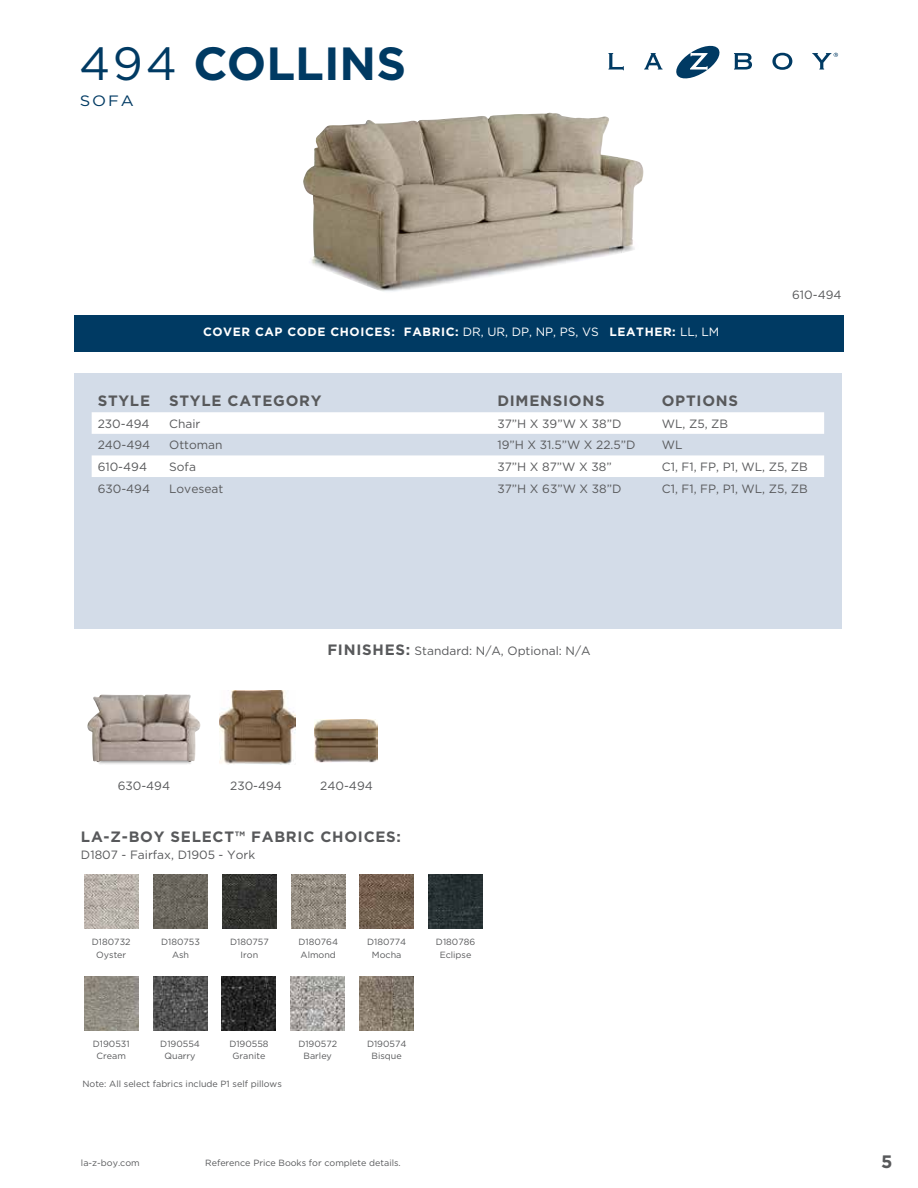
<style>
.page{position:relative;width:918px;height:1188px;background:#fff}
.page>*{position:absolute;margin:0;border:0;box-sizing:border-box;transform-origin:0 0}
.t1{font:700 46.5px "Gotham";color:#003a63}
.t2{font:700 18px "Gotham";color:#58595b}
.t3{font:700 15px "Gotham";letter-spacing:.05em;color:#58595b}
.t4{font:15px "Gotham";color:#003a63;scale:1.1 1}
.t5{font:12px "Gotham";color:#58595b}
.t6{font:700 12px "Gotham";letter-spacing:.05em;color:#fff}
.t7{font:9px/12.6px "Gotham";color:#58595b;text-align:center}
.s1{font-weight:400}
.s2{font-weight:700;font-size:15px}
</style>
<div class="page">
<svg style="left:608px;top:53px;width:16px;height:17px"></svg>
<svg style="left:644px;top:53px;width:19px;height:17px"></svg>
<svg style="left:676px;top:45px;width:44px;height:34px"></svg>
<svg style="left:734px;top:53px;width:18px;height:17px"></svg>
<svg style="left:772px;top:53px;width:20px;height:17px"></svg>
<svg style="left:812px;top:53px;width:26px;height:17px"></svg>
<svg style="left:98px;top:745px;width:94px;height:19px"></svg>
<img style="left:84px;top:976px;width:54px;height:54px">
<img style="left:222px;top:976px;width:54px;height:54px">
<img style="left:360px;top:976px;width:54px;height:54px">
<img style="left:153px;top:976px;width:54px;height:54px">
<img style="left:291px;top:976px;width:54px;height:54px">
<img style="left:303px;top:113px;width:341px;height:179px">
<img style="left:315px;top:720px;width:62px;height:43px">
<img style="left:219px;top:691px;width:77px;height:73px">
<img style="left:87px;top:694px;width:79px;height:68px">
<img style="left:84px;top:875px;width:54px;height:54px">
<img style="left:222px;top:875px;width:54px;height:54px">
<img style="left:154px;top:875px;width:54px;height:54px">
<img style="left:291px;top:875px;width:54px;height:54px">
<img style="left:429px;top:875px;width:54px;height:54px">
<img style="left:360px;top:875px;width:54px;height:54px">
<div style="left:74px;top:374px;width:768px;height:255px;background:#d3dce8"></div>
<div style="left:74px;top:315px;width:770px;height:36px;background:#003a63"></div>
<svg style="left:92px;top:412px;width:732px;height:65px;fill:#fff"></svg>
<h1 class="t1" style="left:79px;top:33px;width:328px"><span class="s1">494</span> COLLINS</h1>
<p class="t4" style="left:80px;top:91px;width:50px">SOFA</p>
<p class="t6" style="left:203px;top:324px;width:518px">COVER CAP CODE CHOICES: FABRIC: <span class="s1">DR, UR, DP, NP, PS, VS</span> LEATHER: <span class="s1">LL, LM</span></p>
<p class="t5" style="left:792px;top:287px;width:51px">610-494</p>
<p class="t3" style="left:98px;top:391px;width:54px">STYLE</p>
<p class="t3" style="left:169px;top:391px;width:154px">STYLE CATEGORY</p>
<p class="t3" style="left:497px;top:391px;width:109px">DIMENSIONS</p>
<p class="t3" style="left:662px;top:391px;width:78px">OPTIONS</p>
<p class="t5" style="left:98px;top:416px;width:53px">230-494</p>
<p class="t5" style="left:169px;top:416px;width:33px">Chair</p>
<p class="t5" style="left:497px;top:416px;width:126px">37”H X 39”W X 38”D</p>
<p class="t5" style="left:662px;top:416px;width:68px">WL, Z5, ZB</p>
<p class="t5" style="left:98px;top:438px;width:54px">240-494</p>
<p class="t5" style="left:169px;top:438px;width:55px">Ottoman</p>
<p class="t5" style="left:497px;top:438px;width:140px">19”H X 31.5”W X 22.5”D</p>
<p class="t5" style="left:662px;top:438px;width:22px">WL</p>
<p class="t5" style="left:98px;top:459px;width:51px">610-494</p>
<p class="t5" style="left:169px;top:459px;width:28px">Sofa</p>
<p class="t5" style="left:497px;top:459px;width:116px">37”H X 87”W X 38”</p>
<p class="t5" style="left:662px;top:459px;width:148px">C1, F1, FP, P1, WL, Z5, ZB</p>
<p class="t5" style="left:98px;top:481px;width:54px">630-494</p>
<p class="t5" style="left:169px;top:481px;width:56px">Loveseat</p>
<p class="t5" style="left:497px;top:481px;width:126px">37”H X 63”W X 38”D</p>
<p class="t5" style="left:662px;top:481px;width:148px">C1, F1, FP, P1, WL, Z5, ZB</p>
<p class="t5" style="left:327px;top:643px;width:265px"><span class="s2">FINISHES:</span> Standard: N/A, Optional: N/A</p>
<p class="t5" style="left:118px;top:778px;width:54px">630-494</p>
<p class="t5" style="left:230px;top:778px;width:53px">230-494</p>
<p class="t5" style="left:320px;top:778px;width:54px">240-494</p>
<p class="t3" style="left:81px;top:827px;width:322px">LA-Z-BOY SELECT™ FABRIC CHOICES:</p>
<p class="t5" style="left:81px;top:847px;width:176px">D1807 - Fairfax, D1905 - York</p>
<p class="t7" style="left:92px;top:935px;width:40px">D180732<br>Oyster</p>
<p class="t7" style="left:230px;top:935px;width:40px">D180757<br>Iron</p>
<p class="t7" style="left:161px;top:935px;width:40px">D180753<br>Ash</p>
<p class="t7" style="left:298px;top:935px;width:41px;text-align:left">D180764<br>Almond</p>
<p class="t7" style="left:436px;top:935px;width:41px">D180786<br>Eclipse</p>
<p class="t7" style="left:367px;top:935px;width:41px">D180774<br>Mocha</p>
<p class="t7" style="left:93px;top:1037px;width:38px">D190531<br>Cream</p>
<p class="t7" style="left:229px;top:1037px;width:41px">D190558<br>Granite</p>
<p class="t7" style="left:367px;top:1037px;width:41px">D190574<br>Bisque</p>
<p class="t7" style="left:160px;top:1037px;width:41px">D190554<br>Quarry</p>
<p class="t7" style="left:298px;top:1037px;width:40px">D190572<br>Barley</p>
<p class="t7" style="left:82px;top:1077px;width:201px">Note: All select fabrics include P1 self pillows</p>
<p class="t7" style="left:81px;top:1157px;width:60px">la-z-boy.com</p>
<p class="t7" style="left:205px;top:1157px;width:197px">Reference Price Books for complete details.</p>
<h2 class="t2" style="left:881px;top:1150px;width:13px">5</h2>
</div>
